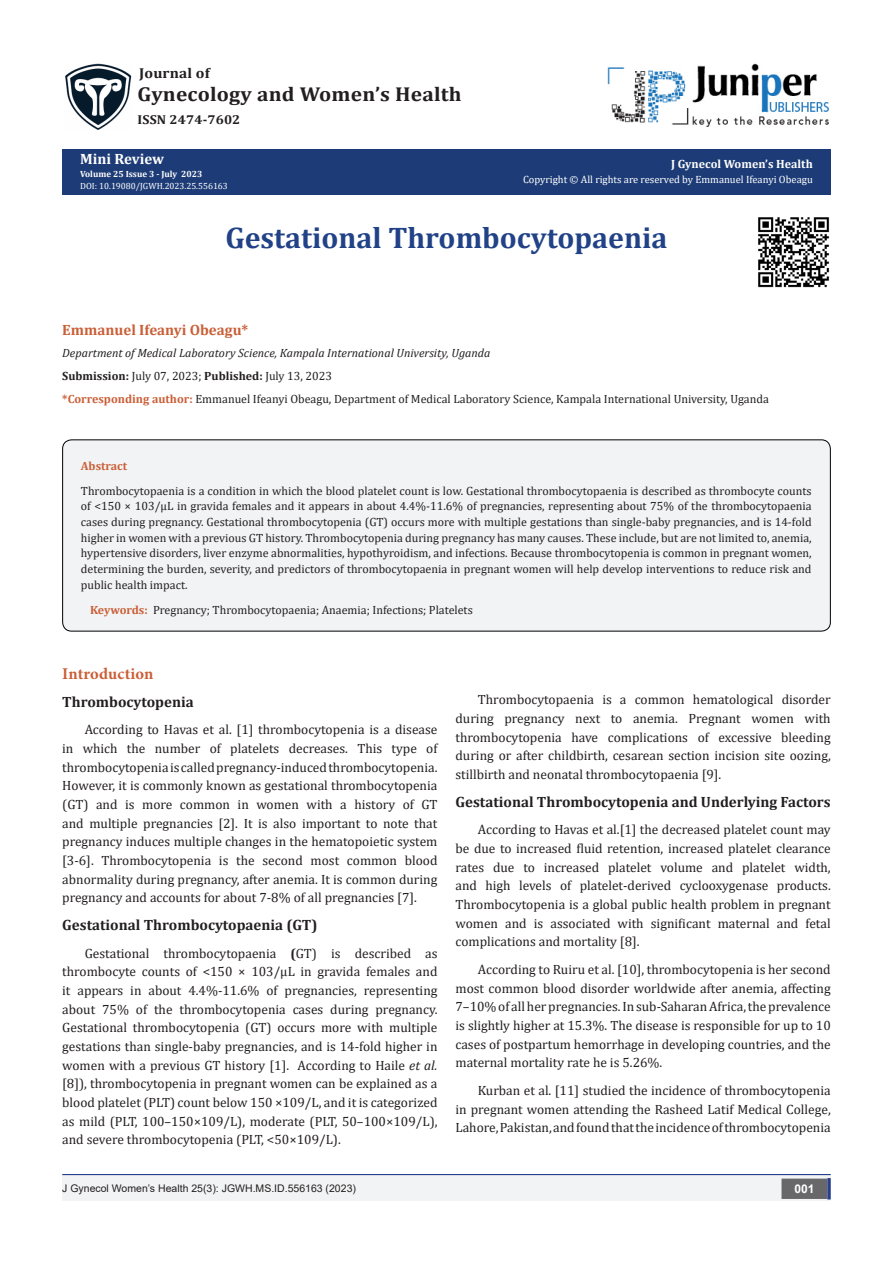
<style>
.page{position:relative;width:893px;height:1263px;background:#fff}
.page>*{position:absolute;margin:0;border:0;box-sizing:border-box;transform-origin:0 0}
.t1{font:700 29.85px "Cambria";color:#214287}
.t2{font:700 20.1px "Cambria";letter-spacing:.01em;color:#231f20;scale:1.06 1}
.t3{font:700 16.5px "Minion Pro";letter-spacing:.005em;color:#ca5f37}
.List_Paragraph{font:700 15px "Cambria";color:#231f20}
.t4{font:700 15px "Cambria";color:#ca5f37}
.t5{font:700 15px "Cambria";color:#fff}
.t6{font:700 14.4px "Cambria";letter-spacing:.01em;color:#231f20;scale:1.06 1}
.t7{font:13.5px/18.8px "Cambria";color:#231f20;text-align:justify}
.t8{font:700 12.9px "Cambria";letter-spacing:.01em;color:#231f20;scale:1.06 1}
.List_Paragraph-2{font:12px/15.8px "Cambria";color:#231f20;text-align:justify}
.t9{font:italic 12px "Cambria";color:#231f20}
.t10{font:700 12px "Cambria";color:#fffefc}
.List_Paragraph-3{font:700 12px "Cambria";color:#ca5f37}
.t11{font:700 12px "Arial";color:#fff}
.t12{font:10.5px "Cambria";color:#fff}
.t13{font:10.5px "Arial";color:#231f20}
.t14{font:9px "Cambria";color:#fff}
.t15{font:700 9px "Cambria";color:#fffefc}
.s1{font-weight:700}
.s2{font-weight:700;color:#ca5f37}
.s3{font-style:italic}
</style>
<div class="page">
<div style="left:62px;top:150px;width:769px;height:45px;background:#1d3c77"></div>
<div style="left:62px;top:1175px;width:441px;height:26px;background:#f2f3f4"></div>
<div style="left:503px;top:1175px;width:328px;height:26px;background:#f2f3f4"></div>
<div style="left:782px;top:1179px;width:45px;height:19px;background:#68676a"></div>
<div style="left:781px;top:1178px;width:46px;height:21px;border:2px solid #68676a"></div>
<svg style="left:827px;top:1178px;width:4px;height:21px"></svg>
<img style="left:65px;top:63px;width:66px;height:67px">
<img style="left:607px;top:63px;width:222px;height:64px">
<hr style="left:62px;top:1174px;width:769px;height:1px;background:#253f8e">
<div style="left:63px;top:440px;width:767px;height:191px;background:#f2f3f4;border-radius:9px"></div>
<div style="left:62px;top:439px;width:769px;height:192px;border:1px solid #000;border-radius:9px"></div>
<img style="left:758px;top:217px;width:72px;height:71px">
<p class="t6" style="left:139px;top:63px;width:68px">Journal of</p>
<p class="t2" style="left:138px;top:80px;width:307px">Gynecology and Women’s Health</p>
<p class="t8" style="left:138px;top:110px;width:98px">ISSN 2474-7602</p>
<p class="t5" style="left:80px;top:149px;width:85px">Mini Review</p>
<p class="t15" style="left:80px;top:167px;width:124px">Volume 25 Issue 3 - July 2023</p>
<p class="t14" style="left:80px;top:181px;width:149px">DOI: 10.19080/JGWH.2023.25.556163</p>
<p class="t10" style="left:671px;top:155px;width:143px">J Gynecol Women’s Health</p>
<p class="t12" style="left:523px;top:174px;width:291px">Copyright © All rights are reserved by Emmanuel Ifeanyi Obeagu</p>
<p class="t1" style="left:225px;top:216px;width:444px">Gestational Thrombocytopaenia</p>
<p class="t4" style="left:62px;top:319px;width:188px">Emmanuel Ifeanyi Obeagu*</p>
<p class="t9" style="left:62px;top:344px;width:430px">Department of Medical Laboratory Science, Kampala International University, Uganda</p>
<p class="List_Paragraph-2" style="left:62px;top:368px;width:271px"><span class="s1">Submission:</span> July 07, 2023; <span class="s1">Published:</span> July 13, 2023</p>
<p class="List_Paragraph-2" style="left:62px;top:391px;width:708px"><span class="s2">*Corresponding author:</span> Emmanuel Ifeanyi Obeagu, Department of Medical Laboratory Science, Kampala International University, Uganda</p>
<p class="List_Paragraph-3" style="left:81px;top:457px;width:48px">Abstract</p>
<p class="List_Paragraph-2" style="left:81px;top:483px;width:732px">Thrombocytopaenia is a condition in which the blood platelet count is low. Gestational thrombocytopaenia is described as thrombocyte counts of &lt;150 × 103/μL in gravida females and it appears in about 4.4%-11.6% of pregnancies, representing about 75% of the thrombocytopaenia cases during pregnancy. Gestational thrombocytopenia (GT) occurs more with multiple gestations than single-baby pregnancies, and is 14-fold higher in women with a previous GT history. Thrombocytopenia during pregnancy has many causes. These include, but are not limited to, anemia, hypertensive disorders, liver enzyme abnormalities, hypothyroidism, and infections. Because thrombocytopenia is common in pregnant women, determining the burden, severity, and predictors of thrombocytopaenia in pregnant women will help develop interventions to reduce risk and public health impact.</p>
<p class="List_Paragraph-2" style="left:90px;top:601px;width:384px"><span class="s2">Keywords:</span> Pregnancy; Thrombocytopaenia; Anaemia; Infections; Platelets</p>
<p class="t3" style="left:62px;top:662px;width:93px">Introduction</p>
<p class="List_Paragraph" style="left:62px;top:691px;width:133px">Thrombocytopenia</p>
<p class="t7" style="left:62px;top:720px;width:377px;text-indent:22px">According to Havas et al. [1] thrombocytopenia is a disease in which the number of platelets decreases. This type of thrombocytopenia is called pregnancy-induced thrombocytopenia.<br>However, it is commonly known as gestational thrombocytopenia (GT) and is more common in women with a history of GT and multiple pregnancies [2]. It is also important to note that pregnancy induces multiple changes in the hematopoietic system [3-6]. Thrombocytopenia is the second most common blood abnormality during pregnancy, after anemia. It is common during pregnancy and accounts for about 7-8% of all pregnancies [7].</p>
<p class="List_Paragraph" style="left:62px;top:914px;width:257px">Gestational Thrombocytopaenia (GT)</p>
<p class="t7" style="left:62px;top:943px;width:377px;text-indent:22px">Gestational thrombocytopaenia <span class="s1">(</span>GT) is described as thrombocyte counts of &lt;150 × 103/μL in gravida females and it appears in about 4.4%-11.6% of pregnancies, representing about 75% of the thrombocytopenia cases during pregnancy.<br>Gestational thrombocytopenia (GT) occurs more with multiple gestations than single-baby pregnancies, and is 14-fold higher in women with a previous GT history [1]. According to Haile <span class="s3">et al. </span>[8]), thrombocytopenia in pregnant women can be explained as a blood platelet (PLT) count below 150 ×109/L, and it is categorized as mild (PLT, 100–150×109/L), moderate (PLT, 50–100×109/L), and severe thrombocytopenia (PLT, &lt;50×109/L).</p>
<p class="t7" style="left:455px;top:690px;width:377px;text-indent:22px">Thrombocytopaenia is a common hematological disorder during pregnancy next to anemia. Pregnant women with thrombocytopenia have complications of excessive bleeding during or after childbirth, cesarean section incision site oozing, stillbirth and neonatal thrombocytopaenia [9].</p>
<p class="List_Paragraph" style="left:455px;top:791px;width:377px">Gestational Thrombocytopenia and Underlying Factors</p>
<p class="t7" style="left:455px;top:820px;width:377px;text-indent:22px">According to Havas et al.[1] the decreased platelet count may be due to increased fluid retention, increased platelet clearance rates due to increased platelet volume and platelet width, and high levels of platelet-derived cyclooxygenase products.<br>Thrombocytopenia is a global public health problem in pregnant women and is associated with significant maternal and fetal complications and mortality [8].</p>
<p class="t7" style="left:455px;top:960px;width:377px;text-indent:22px">According to Ruiru et al. [10], thrombocytopenia is her second most common blood disorder worldwide after anemia, affecting 7–10% of all her pregnancies. In sub-Saharan Africa, the prevalence is slightly higher at 15.3%. The disease is responsible for up to 10 cases of postpartum hemorrhage in developing countries, and the maternal mortality rate he is 5.26%.</p>
<p class="t7" style="left:455px;top:1081px;width:377px;text-indent:22px">Kurban et al. [11] studied the incidence of thrombocytopenia in pregnant women attending the Rasheed Latif Medical College, Lahore, Pakistan, and found that the incidence of thrombocytopenia</p>
<p class="t13" style="left:62px;top:1181px;width:295px">J Gynecol Women’s Health 25(3): JGWH.MS.ID.556163 (2023)</p>
<p class="t11" style="left:794px;top:1180px;width:22px">001</p>
</div>
